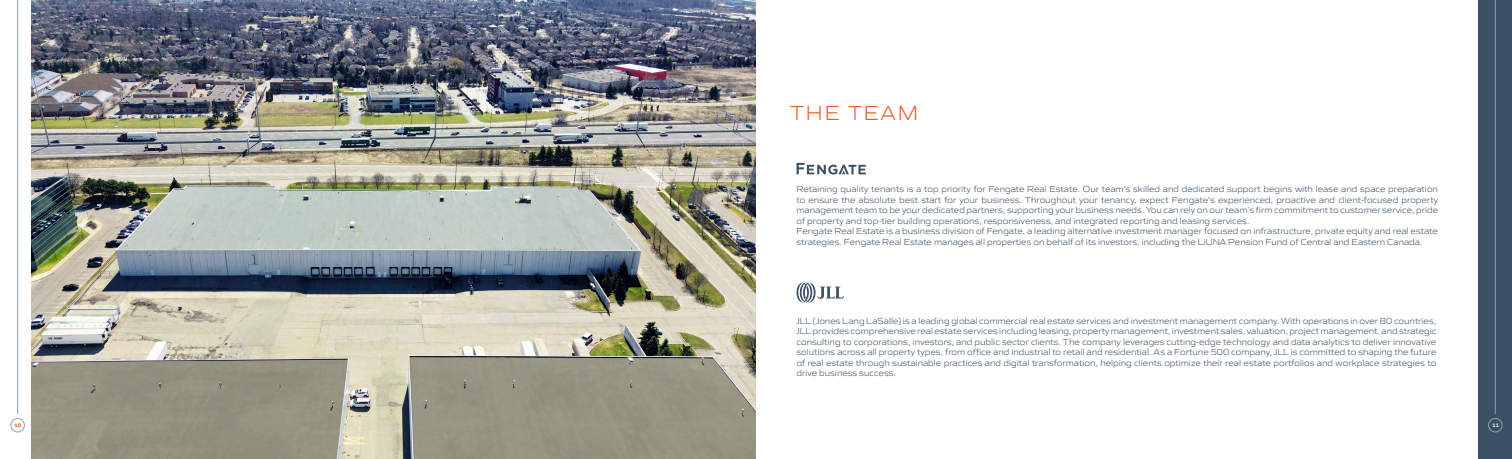
<style>
.page{position:relative;width:1512px;height:459px;background:#fff}
.page>*{position:absolute;margin:0;border:0;box-sizing:border-box;transform-origin:0 0}
.t1{font:300 21px "Gomme Sans";letter-spacing:.1em;color:#e85c2a}
.t2{font:300 9px/10.5px "Gomme Sans";color:#3c5164;text-align:justify}
.t3{font:700 5.25px "Gomme Sans";color:#e85c2a}
.t4{font:700 5.25px "Gomme Sans";color:#dee8ed}
</style>
<div class="page">
<img style="left:32px;top:0;width:724px;height:459px">
<svg style="left:796px;top:283px;width:48px;height:19px"></svg>
<svg style="left:796px;top:163px;width:70px;height:11px"></svg>
<div style="left:1478px;top:0;width:34px;height:459px;background:#3c5164"></div>
<hr style="left:17px;top:0;width:1px;height:414px;background:#8ba1b3">
<div style="left:11px;top:418px;width:14px;height:14px;border:1px solid #8ba1b3;border-radius:50%"></div>
<hr style="left:1495px;top:0;width:1px;height:414px;background:#8ba1b3">
<div style="left:1488px;top:418px;width:14px;height:14px;border:1px solid #8ba1b3;border-radius:50%"></div>
<h1 class="t1" style="left:791px;top:98px;width:129px">THE TEAM</h1>
<p class="t2" style="left:796px;top:183px;width:643px;text-align:left">Retaining quality tenants is a top priority for Fengate Real Estate. Our team’s skilled and dedicated support begins with lease and space preparation to ensure the absolute best start for your business. Throughout your tenancy, expect Fengate’s experienced, proactive and client-focused property management team to be your dedicated partners, supporting your business needs. You can rely on our team’s firm commitment to customer service, pride of property and top-tier building operations, responsiveness, and integrated reporting and leasing services.<br>Fengate Real Estate is a business division of Fengate, a leading alternative investment manager focused on infrastructure, private equity and real estate strategies. Fengate Real Estate manages all properties on behalf of its investors, including the LiUNA Pension Fund of Central and Eastern Canada.</p>
<p class="t2" style="left:796px;top:315px;width:641px">JLL (Jones Lang LaSalle) is a leading global commercial real estate services and investment management company. With operations in over 80 countries, JLL provides comprehensive real estate services including leasing, property management, investment sales, valuation, project management, and strategic consulting to corporations, investors, and public sector clients. The company leverages cutting-edge technology and data analytics to deliver innovative solutions across all property types, from office and industrial to retail and residential. As a Fortune 500 company, JLL is committed to shaping the future of real estate through sustainable practices and digital transformation, helping clients optimize their real estate portfolios and workplace strategies to drive business success.</p>
<p class="t3" style="left:14px;top:421px;width:9px">10</p>
<p class="t4" style="left:1492px;top:421px;width:9px">11</p>
</div>
